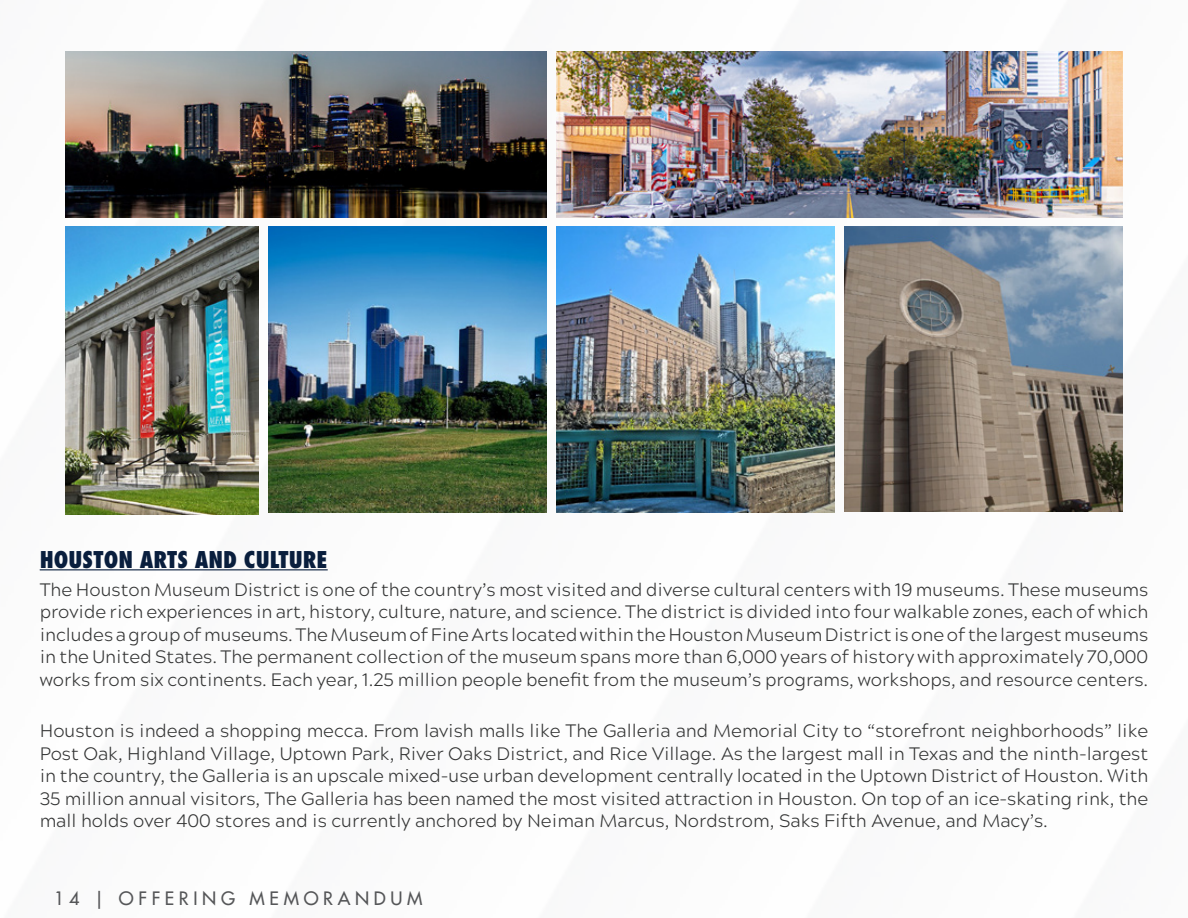
<style>
.page{position:relative;width:1188px;height:918px;background:#fff}
.page>*{position:absolute;margin:0;border:0;box-sizing:border-box;transform-origin:0 0}
.Body{font:800 condensed 22.5px "Futura";color:#091e3d}
.La_Cienega_Bullet_Po{font:300 18px/22.5px "Acherus Grotesque";color:#323333;text-align:justify}
.t1{font:18px "Futura";letter-spacing:.26em;color:#57585a}
</style>
<div class="page">
<hr style="left:40px;top:569px;width:288px;height:1px;background:#091e3d">
<img style="left:844px;top:226px;width:278px;height:286px">
<img style="left:556px;top:226px;width:279px;height:287px">
<img style="left:66px;top:226px;width:193px;height:288px">
<img style="left:269px;top:226px;width:278px;height:287px">
<img style="left:556px;top:52px;width:566px;height:165px">
<img style="left:66px;top:52px;width:481px;height:165px">
<p class="Body" style="left:40px;top:545px;width:289px">HOUSTON ARTS AND CULTURE</p>
<p class="La_Cienega_Bullet_Po" style="left:40px;top:577px;width:1110px">The Houston Museum District is one of the country’s most visited and diverse cultural centers with 19 museums. These museums provide rich experiences in art, history, culture, nature, and science. The district is divided into four walkable zones, each of which includes a group of museums. The Museum of Fine Arts located within the Houston Museum District is one of the largest museums in the United States. The permanent collection of the museum spans more than 6,000 years of history with approximately 70,000 works from six continents. Each year, 1.25 million people benefit from the museum’s programs, workshops, and resource centers.</p>
<p class="La_Cienega_Bullet_Po" style="left:40px;top:719px;width:1110px">Houston is indeed a shopping mecca. From lavish malls like The Galleria and Memorial City to “storefront neighborhoods” like Post Oak, Highland Village, Uptown Park, River Oaks District, and Rice Village. As the largest mall in Texas and the ninth-largest in the country, the Galleria is an upscale mixed-use urban development centrally located in the Uptown District of Houston. With 35 million annual visitors, The Galleria has been named the most visited attraction in Houston. On top of an ice-skating rink, the mall holds over 400 stores and is currently anchored by Neiman Marcus, Nordstrom, Saks Fifth Avenue, and Macy’s.</p>
<p class="t1" style="left:54px;top:887px;width:370px">14 | OFFERING MEMORANDUM</p>
</div>
